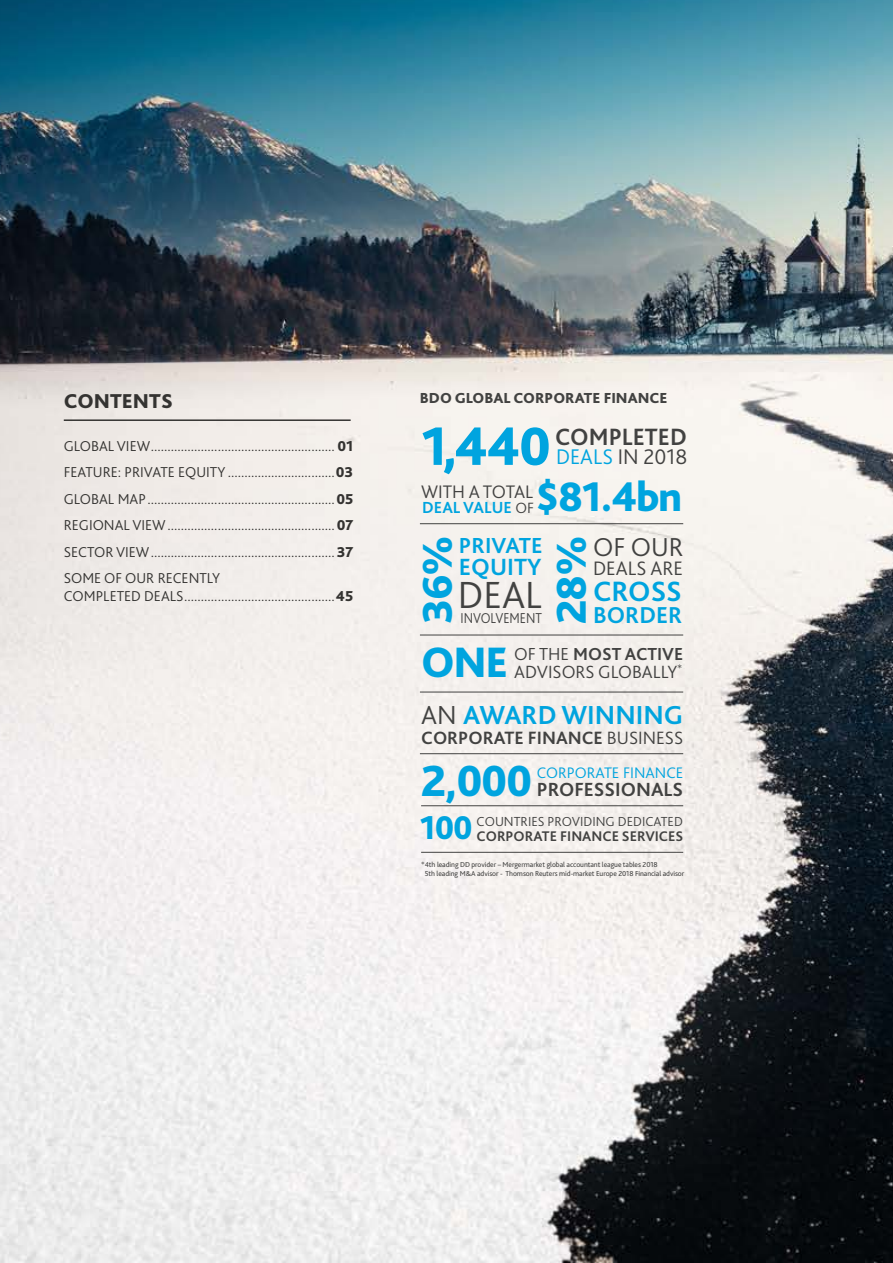
<style>
.page{position:relative;width:893px;height:1263px;background:#fff}
.page>*{position:absolute;margin:0;border:0;box-sizing:border-box;transform-origin:0 0}
.t1{font:800 56.25px "Bliss Pro";color:#00a4df}
.t2{font:800 45.75px "Bliss Pro";color:#00a4df}
.t3{font:800 44.55px "Bliss Pro";color:#00a4df}
.t4{font:800 43.65px "Bliss Pro";color:#00a4df}
.t5{font:800 43.2px "Bliss Pro";color:#00a4df}
.t6{font:300 39.6px "Bliss Pro";color:#424241}
.t7{font:800 34.5px "Bliss Pro";color:#00a4df}
.t8{font:700 29.25px "Bliss Pro";color:#00a4df}
.t9{font:700 27.3px "Bliss Pro";color:#00a4df}
.t10{font:300 27.15px "Bliss Pro";color:#424241}
.t11{font:700 24.75px "Bliss Pro";color:#424241}
.t12{font:700 24.6px "Bliss Pro";color:#00a4df}
.t13{font:700 24px "Bliss Pro";color:#00a4df}
.t14{font:700 22.8px "Bliss Pro";color:#00a4df}
.t15{font:300 22.2px "Bliss Pro";color:#424241}
.t16{font:800 21px "Bliss Pro";color:#343331}
.t17{font:300 20.4px "Bliss Pro";color:#424241}
.t18{font:700 19.95px "Bliss Pro";color:#424241}
.t19{font:300 18.9px "Bliss Pro";color:#424241}
.t20{font:700 18.6px "Bliss Pro";color:#424241}
.t21{font:300 18.45px "Bliss Pro";color:#424241}
.t22{font:700 18.15px "Bliss Pro";color:#424241}
.t23{font:700 16.8px "Bliss Pro";color:#00a4df}
.t24{font:300 15.9px "Bliss Pro";color:#00a4df}
.t25{font:800 15.15px "Bliss Pro";color:#424241}
.t26{font:300 15px/26.5px "Bliss Pro";color:#343331;text-align:justify}
.t27{font:300 15px "Bliss Pro";color:#424241;scale:.87 1}
.t28{font:700 14.55px "Bliss Pro";color:#424241}
.t29{font:300 13.65px "Bliss Pro";color:#424241}
.t30{font:7.5px/9.1px "Bliss Pro";letter-spacing:-.01em;color:#424241}
.s1{font-weight:800}
.s2{color:#00a4df}
.s3{font-weight:300;font-size:15.6px;color:#424241}
.s4{font-weight:300}
.s5{font-weight:300;color:#424241}
</style>
<div class="page">
<img style="left:0;top:0;width:893px;height:1263px">
<hr style="left:64px;top:419px;width:287px;height:2px;background:#343331">
<hr style="left:420px;top:523px;width:263px;height:1px;background:#424241">
<hr style="left:420px;top:635px;width:263px;height:1px;background:#424241">
<hr style="left:420px;top:692px;width:263px;height:1px;background:#424241">
<hr style="left:421px;top:805px;width:262px;height:1px;background:#424241">
<hr style="left:421px;top:852px;width:262px;height:1px;background:#424241">
<hr style="left:420px;top:753px;width:263px;height:1px;background:#424241">
<h3 class="t16" style="left:64px;top:388px;width:111px">CONTENTS</h3>
<p class="t26" style="left:64px;top:432px;width:291px">GLOBAL VIEW....................................................... <span class="s1">01<br></span>FEATURE: PRIVATE EQUITY ................................<span class="s1">03<br></span>GLOBAL MAP........................................................<span class="s1">05<br></span>REGIONAL VIEW..................................................<span class="s1">07<br></span>SECTOR VIEW.......................................................<span class="s1">37<br></span>SOME OF OUR RECENTLY</p>
<p class="t26" style="left:64px;top:583px;width:291px">COMPLETED DEALS.............................................<span class="s1">45</span></p>
<p class="t25" style="left:420px;top:389px;width:249px">BDO GLOBAL CORPORATE FINANCE</p>
<h1 class="t1" style="left:421px;top:411px;width:132px">1,440</h1>
<h3 class="t11" style="left:555px;top:422px;width:133px">COMPLETED</h3>
<h3 class="t15" style="left:556px;top:443px;width:133px"><span class="s2">DEALS</span> IN 2018</h3>
<h3 class="t5" style="left:536px;top:470px;width:148px">$81.4bn</h3>
<p class="t19" style="left:421px;top:479px;width:114px">WITH A TOTAL</p>
<p class="t23" style="left:422px;top:497px;width:113px">DEAL VALUE <span class="s3">OF</span></p>
<h3 class="t4" style="left:410px;top:624px;width:90px;rotate:-90deg">36%</h3>
<h3 class="t14" style="left:459px;top:531px;width:85px">PRIVATE</h3>
<h3 class="t12" style="left:459px;top:552px;width:84px">EQUITY</h3>
<p class="t27" style="left:460px;top:608px;width:95px">INVOLVEMENT</p>
<h3 class="t6" style="left:458px;top:570px;width:86px">DEAL</h3>
<h3 class="t4" style="left:544px;top:624px;width:90px;rotate:-90deg">28%</h3>
<h3 class="t10" style="left:593px;top:530px;width:92px">OF OUR</h3>
<h3 class="t17" style="left:593px;top:556px;width:91px">DEALS ARE</h3>
<h3 class="t13" style="left:593px;top:600px;width:91px">BORDER</h3>
<h3 class="t8" style="left:593px;top:573px;width:90px">CROSS</h3>
<h3 class="t3" style="left:421px;top:635px;width:89px">ONE</h3>
<p class="t22" style="left:514px;top:643px;width:170px"><span class="s4">OF THE</span> MOST ACTIVE</p>
<p class="t21" style="left:514px;top:661px;width:170px">ADVISORS GLOBALLY<sup>*</sup></p>
<h3 class="t9" style="left:421px;top:698px;width:263px"><span class="s5">AN</span> AWARD WINNING</h3>
<p class="t20" style="left:421px;top:727px;width:263px">CORPORATE FINANCE <span class="s4">BUSINESS</span></p>
<h2 class="t2" style="left:421px;top:753px;width:113px">2,000</h2>
<p class="t24" style="left:537px;top:762px;width:148px">CORPORATE FINANCE</p>
<h3 class="t18" style="left:537px;top:777px;width:148px">PROFESSIONALS</h3>
<h3 class="t7" style="left:420px;top:806px;width:54px">100</h3>
<p class="t29" style="left:477px;top:813px;width:208px">COUNTRIES PROVIDING DEDICATED</p>
<p class="t28" style="left:477px;top:827px;width:208px">CORPORATE FINANCE SERVICES</p>
<p class="t30" style="left:425px;top:859px;width:261px;text-indent:-4px">*4th leading DD provider – Mergermarket global accountant league tables 2018<br>5th leading M&amp;A advisor - Thomson Reuters mid-market Europe 2018 Financial advisor</p>
</div>
